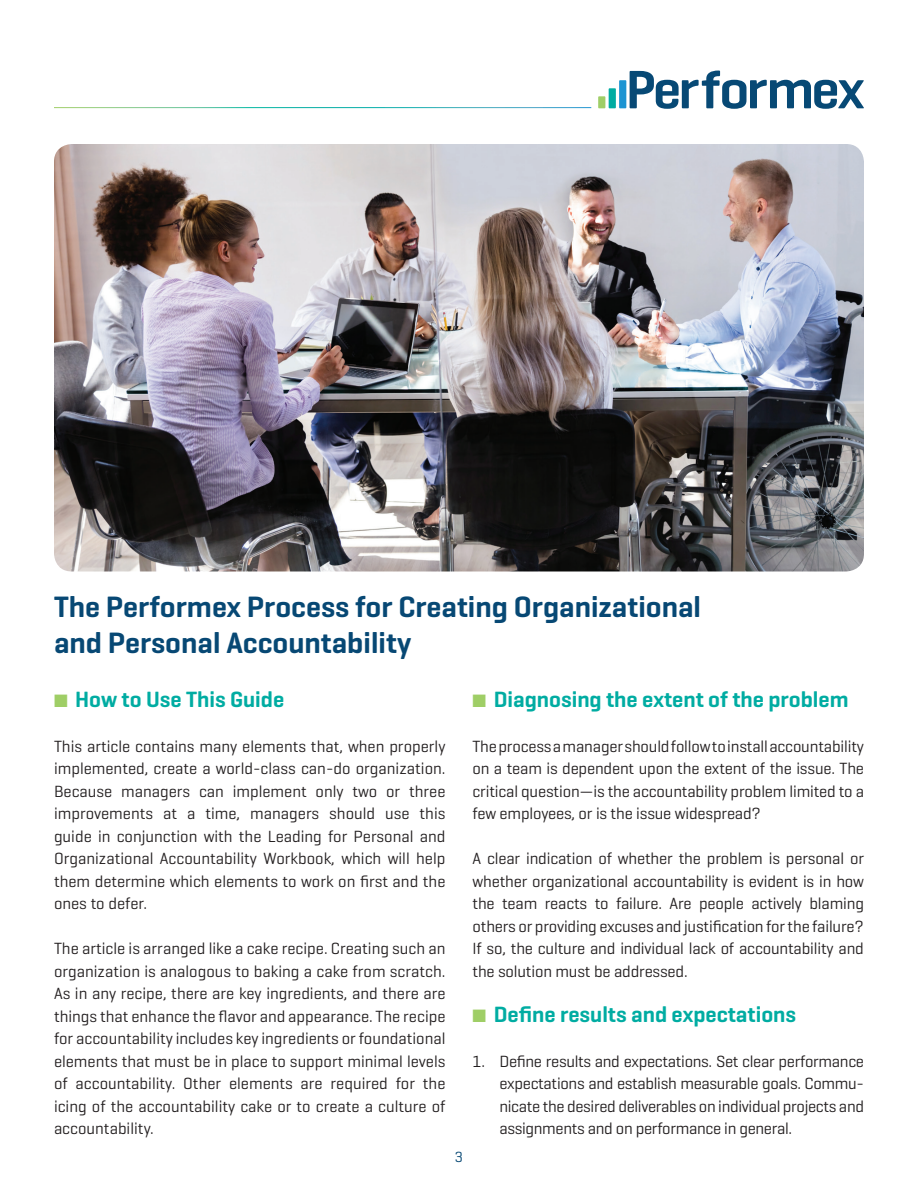
<style>
.page{position:relative;width:918px;height:1188px;background:#fff}
.page>*{position:absolute;margin:0;border:0;box-sizing:border-box;transform-origin:0 0}
.t1{font:600 30px/36px "Geogrotesque";color:#074874}
.t2{font:600 22.5px "Geogrotesque";color:#00aca2}
.t3{font:16.5px/22.5px "Geogrotesque";letter-spacing:-.01em;color:#231f20;text-align:justify}
.t4{font:15px "Geogrotesque";color:#074874}
.s1{color:#9fce66}
</style>
<div class="page">
<svg style="left:598px;top:71px;width:266px;height:38px"></svg>
<img style="left:54px;top:144px;width:810px;height:428px">
<h1 class="t1" style="left:54px;top:588px;width:649px">The Performex Process for Creating Organizational and Personal Accountability</h1>
<h2 class="t2" style="left:54px;top:685px;width:232px"><span class="s1">■</span> How to Use This Guide</h2>
<p class="t3" style="left:54px;top:734px;width:393px">This article contains many elements that, when properly implemented, create a world-class can-do organization.<br>Because managers can implement only two or three improvements at a time, managers should use this guide in conjunction with the Leading for Personal and Organizational Accountability Workbook, which will help them determine which elements to work on first and the ones to defer.</p>
<p class="t3" style="left:54px;top:937px;width:393px">The article is arranged like a cake recipe. Creating such an organization is analogous to baking a cake from scratch.<br>As in any recipe, there are key ingredients, and there are things that enhance the flavor and appearance. The recipe for accountability includes key ingredients or foundational elements that must be in place to support minimal levels of accountability. Other elements are required for the icing of the accountability cake or to create a culture of accountability.</p>
<p class="t4" style="left:455px;top:1147px;width:10px">3</p>
<h2 class="t2" style="left:472px;top:685px;width:378px"><span class="s1">■</span> Diagnosing the extent of the problem</h2>
<p class="t3" style="left:472px;top:734px;width:393px">The process a manager should follow to install accountability on a team is dependent upon the extent of the issue. The critical question—is the accountability problem limited to a few employees, or is the issue widespread?</p>
<p class="t3" style="left:472px;top:847px;width:393px">A clear indication of whether the problem is personal or whether organizational accountability is evident is in how the team reacts to failure. Are people actively blaming others or providing excuses and justification for the failure?<br>If so, the culture and individual lack of accountability and the solution must be addressed.</p>
<h2 class="t2" style="left:472px;top:1000px;width:325px"><span class="s1">■</span> Define results and expectations</h2>
<p class="t3" style="left:499px;top:1049px;width:366px;text-indent:-27px">1. Define results and expectations. Set clear performance expectations and establish measurable goals. Commu&shy;nicate the desired deliverables on individual projects and assignments and on performance in general.</p>
</div>
